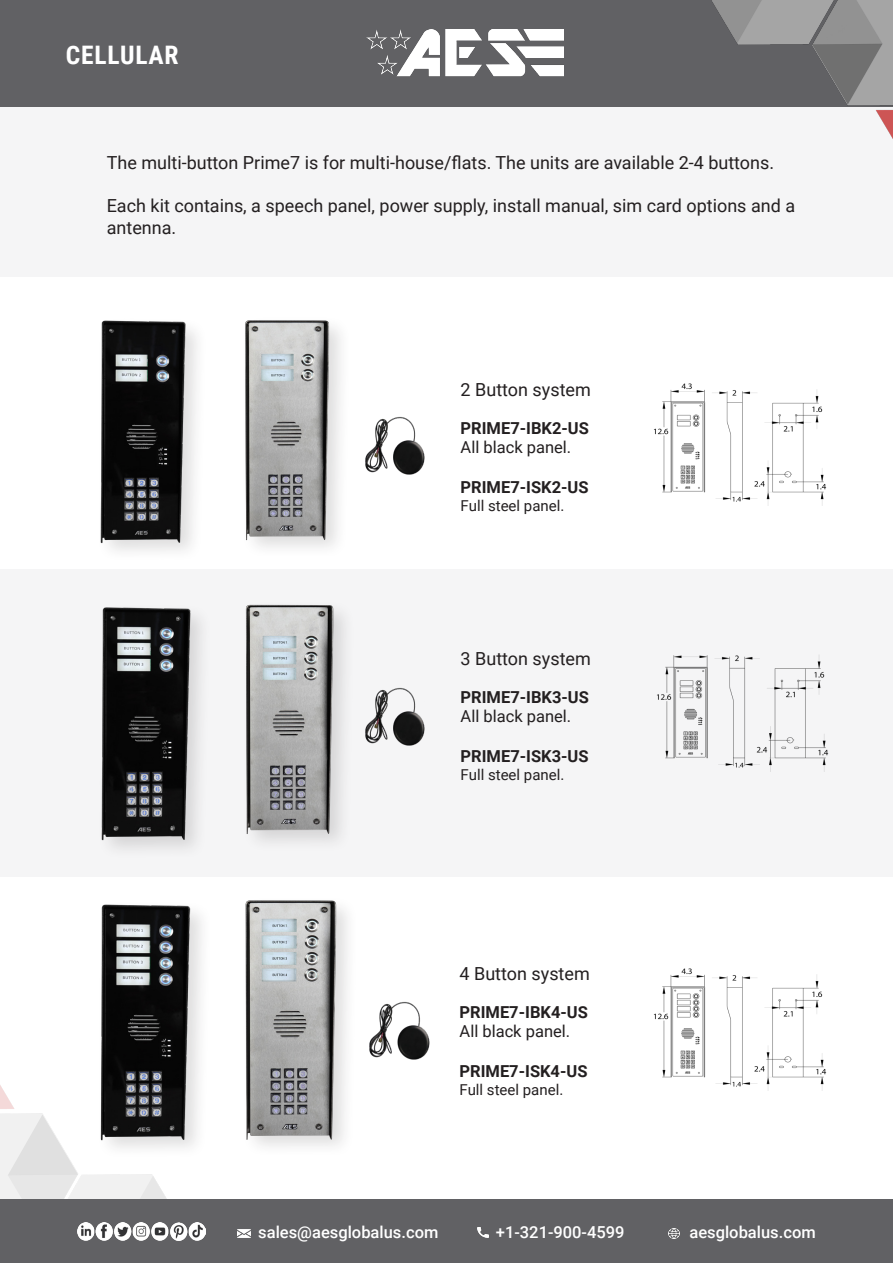
<style>
.page{position:relative;width:893px;height:1263px;background:#fff}
.page>*{position:absolute;margin:0;border:0;box-sizing:border-box;transform-origin:0 0}
.t1{font:700 25.5px "Roboto Condensed";letter-spacing:.03em;color:#fff}
.t2{font:18px/21.6px "Roboto";color:#231f20}
.t3{font:700 16.5px "Roboto";color:#231f20}
.t4{font:500 16.5px "Roboto";color:#fff}
.t5{font:16.5px "Roboto";color:#231f20}
.t6{font:15px "Roboto";color:#231f20}
</style>
<div class="page">
<div style="left:0;top:96px;width:893px;height:181px;background:#f5f5f6"></div>
<div style="left:0;top:570px;width:893px;height:307px;background:#f5f5f6"></div>
<div style="left:96px;top:316px;width:112px;height:247px;background:#231f20;opacity:.15"></div>
<img style="left:96px;top:316px;width:95px;height:240px">
<img style="left:245px;top:320px;width:93px;height:228px">
<div style="left:241px;top:600px;width:114px;height:254px;background:#231f20;opacity:.15"></div>
<img style="left:241px;top:600px;width:97px;height:244px">
<img style="left:245px;top:900px;width:101px;height:247px">
<img style="left:101px;top:607px;width:101px;height:237px">
<img style="left:101px;top:904px;width:101px;height:144px">
<img style="left:654px;top:968px;width:173px;height:123px">
<img style="left:657px;top:655px;width:172px;height:116px">
<img style="left:654px;top:383px;width:173px;height:122px">
<img style="left:0;top:1048px;width:199px;height:185px">
<div style="left:0;top:0;width:893px;height:106px;background:#616164"></div>
<div style="left:1px;top:1199px;width:892px;height:64px;background:#616164"></div>
<img style="left:367px;top:30px;width:196px;height:46px">
<img style="left:77px;top:1223px;width:129px;height:17px">
<svg style="left:669px;top:1228px;width:10px;height:10px"></svg>
<svg style="left:478px;top:1227px;width:11px;height:10px"></svg>
<svg style="left:238px;top:1229px;width:13px;height:9px"></svg>
<img style="left:664px;top:0;width:229px;height:139px">
<img style="left:365px;top:416px;width:60px;height:59px">
<img style="left:365px;top:687px;width:60px;height:59px">
<img style="left:369px;top:1001px;width:61px;height:59px">
<p class="t1" style="left:66px;top:37px;width:114px">CELLULAR</p>
<p class="t2" style="left:107px;top:151px;width:669px">The multi-button Prime7 is for multi-house/flats. The units are available 2-4 buttons.</p>
<p class="t2" style="left:107px;top:194px;width:690px">Each kit contains, a speech panel, power supply, install manual, sim card options and a antenna.</p>
<p class="t2" style="left:461px;top:378px;width:132px">2 Button system</p>
<p class="t3" style="left:461px;top:416px;width:130px">PRIME7-IBK2-US</p>
<p class="t5" style="left:461px;top:436px;width:112px">All black panel.</p>
<p class="t3" style="left:461px;top:476px;width:129px">PRIME7-ISK2-US</p>
<p class="t6" style="left:461px;top:495px;width:105px">Full steel panel.</p>
<p class="t2" style="left:461px;top:647px;width:132px">3 Button system</p>
<p class="t3" style="left:461px;top:685px;width:130px">PRIME7-IBK3-US</p>
<p class="t5" style="left:461px;top:705px;width:112px">All black panel.</p>
<p class="t3" style="left:461px;top:745px;width:129px">PRIME7-ISK3-US</p>
<p class="t6" style="left:461px;top:764px;width:105px">Full steel panel.</p>
<p class="t2" style="left:460px;top:962px;width:132px">4 Button system</p>
<p class="t3" style="left:460px;top:1000px;width:130px">PRIME7-IBK4-US</p>
<p class="t5" style="left:460px;top:1020px;width:112px">All black panel.</p>
<p class="t3" style="left:460px;top:1060px;width:129px">PRIME7-ISK4-US</p>
<p class="t6" style="left:460px;top:1079px;width:105px">Full steel panel.</p>
<p class="t4" style="left:258px;top:1220px;width:182px">sales@aesglobalus.com</p>
<p class="t4" style="left:496px;top:1220px;width:130px">+1-321-900-4599</p>
<p class="t4" style="left:689px;top:1220px;width:128px">aesglobalus.com</p>
</div>
